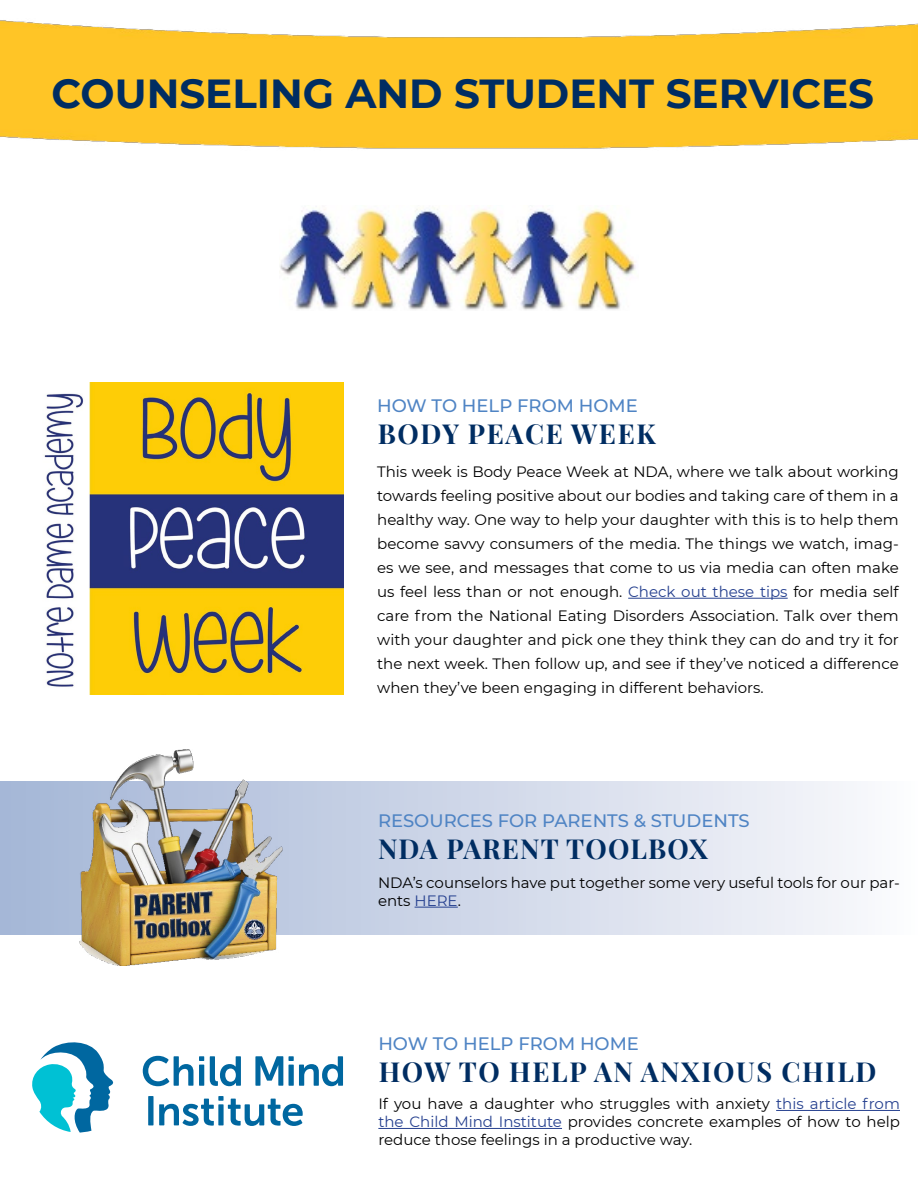
<style>
.page{position:relative;width:918px;height:1188px;background:#fff}
.page>*{position:absolute;margin:0;border:0;box-sizing:border-box;transform-origin:0 0}
.t1{font:700 40.5px "Montserrat";color:#002d62}
.t2{font:27px "Playfair Display";letter-spacing:.055em;color:#002d62}
.t3{font:500 18px "Montserrat";color:#4f84c4}
.t4{font:15px/24px "Montserrat";color:#000;text-align:justify}
.s1{color:#25408f}
</style>
<div class="page">
<img style="left:0;top:20px;width:918px;height:129px">
<img style="left:280px;top:207px;width:356px;height:103px">
<svg style="left:0;top:782px;width:854px;height:152px;background:#d2daea"></svg>
<hr style="left:415px;top:907px;width:43px;height:1px;background:#25408f">
<img style="left:80px;top:750px;width:203px;height:216px">
<hr style="left:628px;top:598px;width:160px;height:1px;background:#25408f">
<img style="left:44px;top:382px;width:300px;height:313px">
<hr style="left:776px;top:1110px;width:124px;height:1px;background:#25408f">
<hr style="left:378px;top:1128px;width:184px;height:1px;background:#25408f">
<div style="left:148px;top:1096px;width:6px;height:29px;background:#0067a0"></div>
<svg style="left:159px;top:1096px;width:144px;height:30px"></svg>
<svg style="left:143px;top:1056px;width:50px;height:30px"></svg>
<svg style="left:199px;top:1056px;width:5px;height:30px"></svg>
<svg style="left:210px;top:1056px;width:31px;height:30px"></svg>
<svg style="left:289px;top:1056px;width:54px;height:30px"></svg>
<svg style="left:255px;top:1056px;width:28px;height:30px"></svg>
<svg style="left:32px;top:1042px;width:82px;height:91px"></svg>
<h1 class="t1" style="left:52px;top:65px;width:824px">COUNSELING AND STUDENT SERVICES</h1>
<p class="t3" style="left:377px;top:393px;width:262px">HOW TO HELP FROM HOME</p>
<h2 class="t2" style="left:378px;top:413px;width:280px">BODY PEACE WEEK</h2>
<p class="t4" style="left:377px;top:459px;width:523px">This week is Body Peace Week at NDA, where we talk about working towards feeling positive about our bodies and taking care of them in a healthy way. One way to help your daughter with this is to help them become savvy consumers of the media. The things we watch, imag&shy;es we see, and messages that come to us via media can often make us feel less than or not enough. <span class="s1">Check out these tips</span> for media self care from the National Eating Disorders Association. Talk over them with your daughter and pick one they think they can do and try it for the next week. Then follow up, and see if they’ve noticed a difference when they’ve been engaging in different behaviors.</p>
<p class="t3" style="left:378px;top:808px;width:373px">RESOURCES FOR PARENTS &amp; STUDENTS</p>
<h2 class="t2" style="left:378px;top:828px;width:331px">NDA PARENT TOOLBOX</h2>
<p class="t4" style="left:378px;top:873px;width:523px;line-height:18px">NDA’s counselors have put together some very useful tools for our par&shy;ents <span class="s1">HERE</span>.</p>
<p class="t3" style="left:378px;top:1031px;width:262px">HOW TO HELP FROM HOME</p>
<h2 class="t2" style="left:379px;top:1051px;width:499px">HOW TO HELP AN ANXIOUS CHILD</h2>
<p class="t4" style="left:378px;top:1094px;width:523px;line-height:18px">If you have a daughter who struggles with anxiety <span class="s1">this article from the Child Mind Institute</span> provides concrete examples of how to help reduce those feelings in a productive way.</p>
</div>
